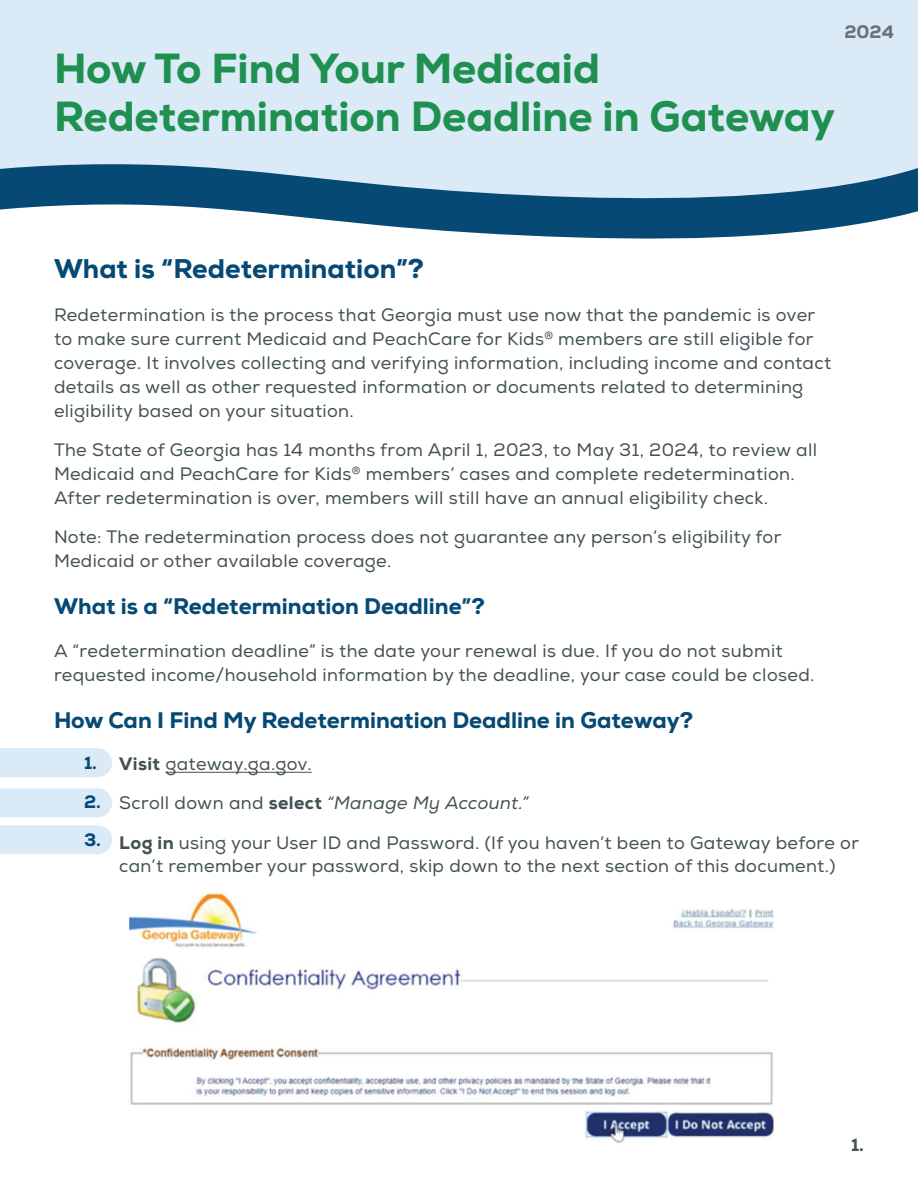
<style>
.page{position:relative;width:918px;height:1188px;background:#fff}
.page>*{position:absolute;margin:0;border:0;box-sizing:border-box;transform-origin:0 0}
.t1{font:800 42px/47.4px "Nexa";color:#1f9050}
.t2{font:800 27px "Nexa";color:#064975}
.t3{font:800 22.5px "Nexa";color:#064975}
.t4{font:18px/24px "Nexa";letter-spacing:.02em;color:#435155}
.t5{font:800 18px/38.5px "Nexa";color:#064975}
.t6{font:800 18px "Nexa";color:#6a7277}
.t7{font:800 18px "Nexa";color:#435155}
.s1{font-weight:800}
.s2{font-style:italic}
</style>
<div class="page">
<div style="left:0;top:825px;width:112px;height:29px;background:#dbeaf7"></div>
<div style="left:0;top:748px;width:112px;height:29px;background:#dbeaf7"></div>
<div style="left:0;top:788px;width:112px;height:29px;background:#dbeaf7"></div>
<img style="left:129px;top:893px;width:645px;height:250px">
<div style="left:252px;top:883px;width:542px;height:19px;background:#fff"></div>
<div style="left:0;top:0;width:918px;height:201px;background:#dbeaf7"></div>
<svg style="left:0;top:164px;width:918px;height:75px;fill:#064975"></svg>
<hr style="left:165px;top:772px;width:147px;height:1px;background:#435155">
<h1 class="t1" style="left:54px;top:45px;width:782px">How To Find Your Medicaid<br>Redetermination Deadline in Gateway</h1>
<p class="t6" style="left:844px;top:21px;width:51px">2024</p>
<h2 class="t2" style="left:54px;top:251px;width:372px">What is “Redetermination”?</h2>
<p class="t4" style="left:54px;top:303px;width:779px">Redetermination is the process that Georgia must use now that the pandemic is over to make sure current Medicaid and PeachCare for Kids<sup>®</sup> members are still eligible for coverage. It involves collecting and verifying information, including income and contact details as well as other requested information or documents related to determining eligibility based on your situation.</p>
<p class="t4" style="left:54px;top:438px;width:765px">The State of Georgia has 14 months from April 1, 2023, to May 31, 2024, to review all<br>Medicaid and PeachCare for Kids<sup>®</sup> members’ cases and complete redetermination.<br>After redetermination is over, members will still have an annual eligibility check.</p>
<p class="t4" style="left:54px;top:525px;width:729px">Note: The redetermination process does not guarantee any person’s eligibility for<br>Medicaid or other available coverage.</p>
<p class="t3" style="left:54px;top:592px;width:432px">What is a “Redetermination Deadline”?</p>
<p class="t4" style="left:54px;top:640px;width:762px">A “redetermination deadline” is the date your renewal is due. If you do not submit requested income/household information by the deadline, your case could be closed.</p>
<p class="t3" style="left:54px;top:705px;width:641px">How Can I Find My Redetermination Deadline in Gateway?</p>
<p class="t4" style="left:119px;top:745px;width:741px;line-height:39px"><span class="s1">Visit</span> gateway.ga.gov.<br>Scroll down and <span class="s1">select</span> <span class="s2">“Manage My Account.”<br></span><span class="s1">Log in</span> using your User ID and Password. (If you haven’t been to Gateway before or</p>
<p class="t4" style="left:119px;top:855px;width:718px">can’t remember your password, skip down to the next section of this document.)</p>
<p class="t5" style="left:84px;top:744px;width:19px">1.<br>2.<br>3.</p>
<p class="t7" style="left:851px;top:1133px;width:14px">1.</p>
</div>
